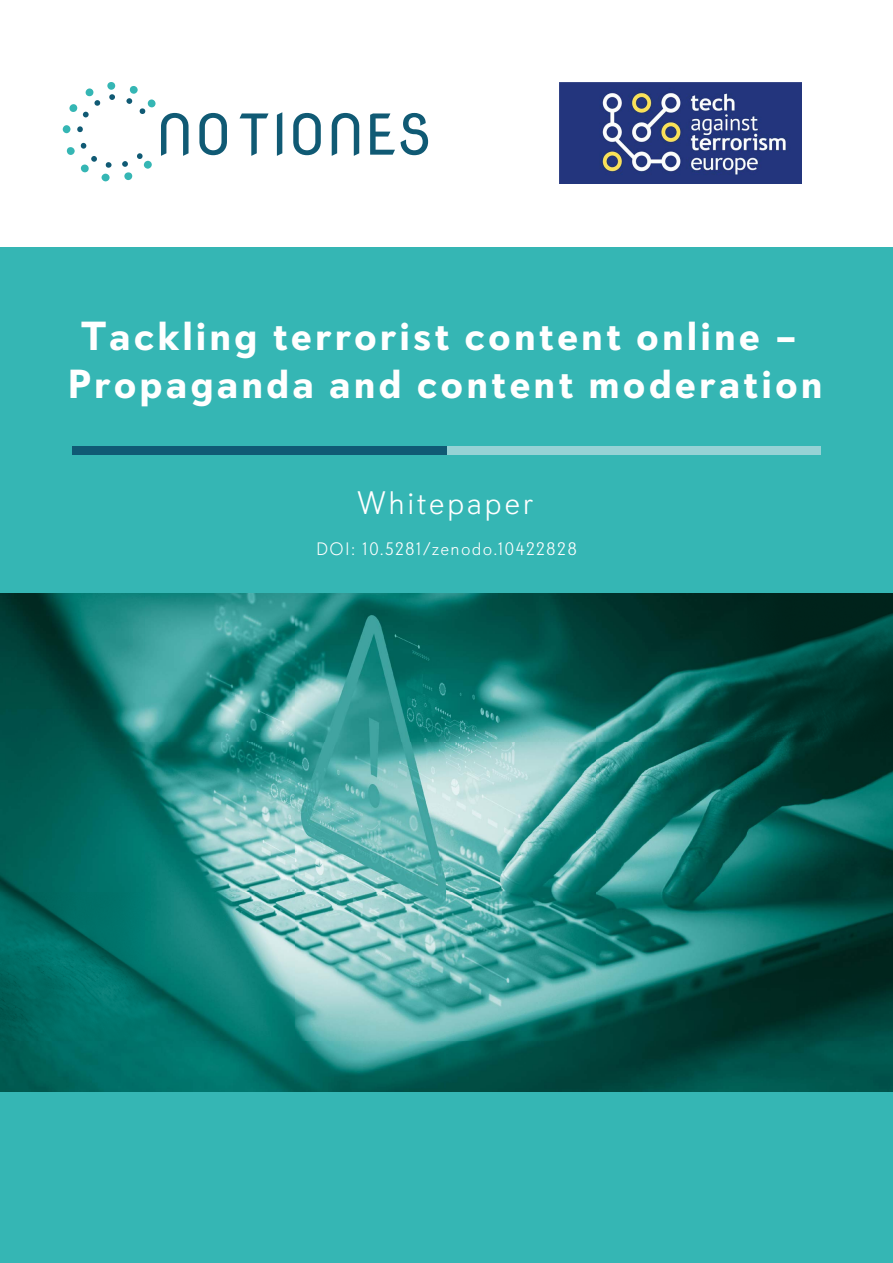
<style>
.page{position:relative;width:893px;height:1263px;background:#fff}
.page>*{position:absolute;margin:0;border:0;box-sizing:border-box;transform-origin:0 0}
.t1{font:700 40.5px/48.6px "Davis Sans";letter-spacing:.075em;color:#fff;text-align:center}
.t2{font:300 32.4px "Davis Sans";letter-spacing:.075em;color:#fff}
.t3{font:300 18px "Davis Sans";letter-spacing:.075em;color:#fff}
</style>
<div class="page">
<div style="left:0;top:247px;width:893px;height:1016px;background:#35b6b4"></div>
<svg style="left:83px;top:112px;width:6px;height:5px"></svg>
<svg style="left:91px;top:156px;width:6px;height:6px"></svg>
<svg style="left:109px;top:94px;width:6px;height:6px"></svg>
<svg style="left:122px;top:161px;width:6px;height:6px"></svg>
<svg style="left:126px;top:98px;width:6px;height:6px"></svg>
<svg style="left:106px;top:162px;width:6px;height:6px"></svg>
<svg style="left:77px;top:126px;width:6px;height:6px"></svg>
<svg style="left:94px;top:100px;width:6px;height:6px"></svg>
<svg style="left:81px;top:143px;width:5px;height:6px"></svg>
<svg style="left:137px;top:153px;width:6px;height:6px"></svg>
<svg style="left:140px;top:108px;width:5px;height:6px"></svg>
<div style="left:63px;top:125px;width:8px;height:8px;background:#35b6b4;border-radius:50%"></div>
<div style="left:101px;top:174px;width:9px;height:7px;background:#35b6b4;border-radius:50%"></div>
<div style="left:144px;top:161px;width:8px;height:8px;background:#35b6b4;border-radius:50%"></div>
<div style="left:81px;top:164px;width:8px;height:8px;background:#35b6b4;border-radius:50%"></div>
<div style="left:69px;top:104px;width:8px;height:8px;background:#35b6b4;border-radius:50%"></div>
<div style="left:67px;top:147px;width:8px;height:8px;background:#35b6b4;border-radius:50%"></div>
<div style="left:148px;top:99px;width:8px;height:8px;background:#35b6b4;border-radius:50%"></div>
<div style="left:107px;top:82px;width:8px;height:8px;background:#35b6b4;border-radius:50%"></div>
<div style="left:130px;top:86px;width:8px;height:8px;background:#35b6b4;border-radius:50%"></div>
<div style="left:86px;top:88px;width:7px;height:8px;background:#35b6b4;border-radius:50%"></div>
<div style="left:124px;top:172px;width:8px;height:8px;background:#35b6b4;border-radius:50%"></div>
<svg style="left:161px;top:113px;width:28px;height:43px"></svg>
<svg style="left:199px;top:113px;width:28px;height:42px"></svg>
<svg style="left:240px;top:113px;width:28px;height:43px"></svg>
<svg style="left:277px;top:112px;width:5px;height:44px"></svg>
<svg style="left:293px;top:113px;width:28px;height:42px"></svg>
<svg style="left:332px;top:113px;width:27px;height:43px"></svg>
<svg style="left:370px;top:113px;width:25px;height:42px"></svg>
<svg style="left:401px;top:113px;width:27px;height:42px"></svg>
<div style="left:446px;top:447px;width:375px;height:8px;background:#96d2d5"></div>
<div style="left:72px;top:447px;width:374px;height:8px;background:#105a74"></div>
<img style="left:0;top:594px;width:893px;height:497px">
<img style="left:559px;top:83px;width:242px;height:101px">
<p class="t1" style="left:67px;top:312px;width:757px">Tackling terrorist content online –<br>Propaganda and content moderation</p>
<p class="t2" style="left:357px;top:485px;width:177px">Whitepaper</p>
<p class="t3" style="left:316px;top:539px;width:262px">DOI: 10.5281/zenodo.10422828</p>
</div>
